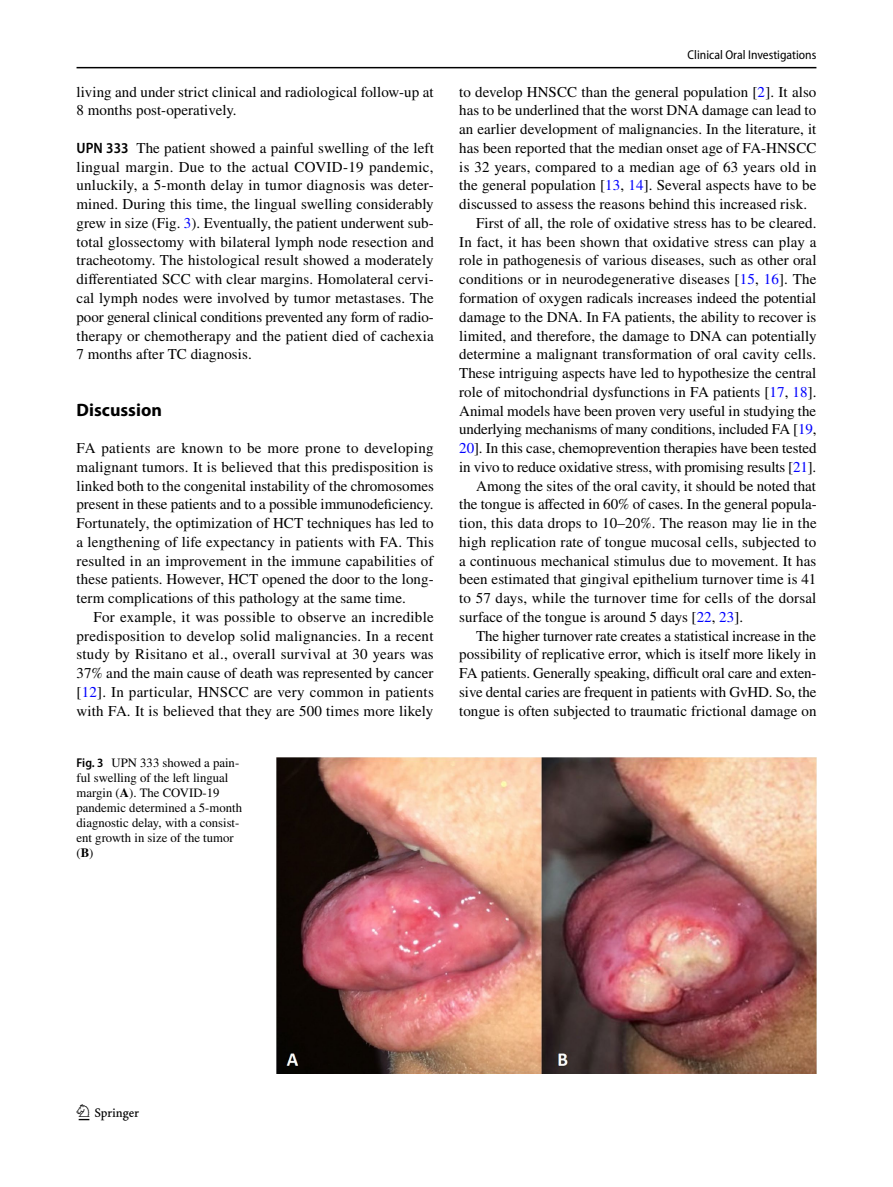
<style>
.page{position:relative;width:893px;height:1187px;background:#fff}
.page>*{position:absolute;margin:0;border:0;box-sizing:border-box;transform-origin:0 0}
.t1{font:22.5px "Springnew Regular 2";color:#000}
.t2{font:700 18px "Myriad Pro";color:#000}
.t3{font:15px/18.8px "STIX";letter-spacing:.005em;color:#000;text-align:justify}
.t4{font:15px "STIX";letter-spacing:-.015em;color:#000}
.t5{font:12.75px/15px "STIX";color:#000}
.t6{font:semi-condensed 12.75px "Myriad Pro";color:#000}
.s1{font-family:"Myriad Pro";font-weight:600;font-stretch:semi-condensed}
.s2{color:#00f}
.s3{font-weight:700}
</style>
<div class="page">
<hr style="left:77px;top:67px;width:739px;height:1px;background:#000">
<img style="left:276px;top:757px;width:540px;height:316px">
<p class="t3" style="left:77px;top:83px;width:359px">living and under strict clinical and radiological follow-up at<br>8 months post-operatively.</p>
<p class="t3" style="left:77px;top:139px;width:359px"><span class="s1">UPN 333</span> The patient showed a painful swelling of the left lingual margin. Due to the actual COVID-19 pandemic, unluckily, a 5-month delay in tumor diagnosis was deter&shy;mined. During this time, the lingual swelling considerably grew in size (Fig. <span class="s2">3</span>). Eventually, the patient underwent sub&shy;total glossectomy with bilateral lymph node resection and tracheotomy. The histological result showed a moderately differentiated SCC with clear margins. Homolateral cervi&shy;cal lymph nodes were involved by tumor metastases. The poor general clinical conditions prevented any form of radio&shy;therapy or chemotherapy and the patient died of cachexia 7 months after TC diagnosis.</p>
<p class="t2" style="left:77px;top:398px;width:87px">Discussion</p>
<p class="t3" style="left:77px;top:439px;width:359px">FA patients are known to be more prone to developing malignant tumors. It is believed that this predisposition is linked both to the congenital instability of the chromosomes present in these patients and to a possible immunodeficiency.<br>Fortunately, the optimization of HCT techniques has led to a lengthening of life expectancy in patients with FA. This resulted in an improvement in the immune capabilities of these patients. However, HCT opened the door to the long&shy;term complications of this pathology at the same time.</p>
<p class="t3" style="left:77px;top:608px;width:359px;text-indent:17px">For example, it was possible to observe an incredible predisposition to develop solid malignancies. In a recent study by Risitano et al., overall survival at 30 years was 37% and the main cause of death was represented by cancer [<span class="s2">12</span>]. In particular, HNSCC are very common in patients with FA. It is believed that they are 500 times more likely</p>
<p class="t5" style="left:77px;top:755px;width:167px"><span class="s1">Fig. 3</span> UPN 333 showed a pain&shy;ful swelling of the left lingual margin (<span class="s3">A</span>). The COVID-19 pandemic determined a 5-month diagnostic delay, with a consist&shy;ent growth in size of the tumor (<span class="s3">B</span>)</p>
<p class="t6" style="left:688px;top:48px;width:130px">Clinical Oral Investigations</p>
<p class="t3" style="left:459px;top:83px;width:359px">to develop HNSCC than the general population [<span class="s2">2</span>]. It also</p>
<p class="t3" style="left:459px;top:102px;width:358px">has to be underlined that the worst DNA damage can lead to</p>
<p class="t3" style="left:459px;top:121px;width:359px">an earlier development of malignancies. In the literature, it</p>
<p class="t3" style="left:459px;top:139px;width:359px">has been reported that the median onset age of FA-HNSCC</p>
<p class="t3" style="left:459px;top:158px;width:359px">is 32 years, compared to a median age of 63 years old in</p>
<p class="t3" style="left:459px;top:177px;width:359px">the general population [<span class="s2">13</span>, <span class="s2">14</span>]. Several aspects have to be</p>
<p class="t3" style="left:459px;top:196px;width:349px">discussed to assess the reasons behind this increased risk.</p>
<p class="t3" style="left:476px;top:214px;width:342px">First of all, the role of oxidative stress has to be cleared.</p>
<p class="t3" style="left:459px;top:233px;width:359px">In fact, it has been shown that oxidative stress can play a</p>
<p class="t3" style="left:459px;top:252px;width:359px">role in pathogenesis of various diseases, such as other oral</p>
<p class="t3" style="left:459px;top:271px;width:359px">conditions or in neurodegenerative diseases [<span class="s2">15</span>, <span class="s2">16</span>]. The</p>
<p class="t3" style="left:459px;top:289px;width:358px">formation of oxygen radicals increases indeed the potential</p>
<p class="t3" style="left:459px;top:308px;width:359px">damage to the DNA. In FA patients, the ability to recover is</p>
<p class="t3" style="left:459px;top:327px;width:359px">limited, and therefore, the damage to DNA can potentially</p>
<p class="t3" style="left:459px;top:346px;width:359px">determine a malignant transformation of oral cavity cells.</p>
<p class="t3" style="left:459px;top:364px;width:359px">These intriguing aspects have led to hypothesize the central</p>
<p class="t3" style="left:459px;top:383px;width:359px">role of mitochondrial dysfunctions in FA patients [<span class="s2">17</span>, <span class="s2">18</span>].</p>
<p class="t3" style="left:459px;top:402px;width:358px">Animal models have been proven very useful in studying the</p>
<p class="t4" style="left:459px;top:419px;width:359px">underlying mechanisms of many conditions, included FA [<span class="s2">19</span>,</p>
<p class="t3" style="left:459px;top:439px;width:359px"><span class="s2">20</span>]. In this case, chemoprevention therapies have been tested</p>
<p class="t3" style="left:459px;top:458px;width:359px">in vivo to reduce oxidative stress, with promising results [<span class="s2">21</span>].</p>
<p class="t3" style="left:476px;top:477px;width:341px">Among the sites of the oral cavity, it should be noted that</p>
<p class="t3" style="left:459px;top:496px;width:359px">the tongue is affected in 60% of cases. In the general popula-</p>
<p class="t3" style="left:459px;top:514px;width:359px">tion, this data drops to 10–20%. The reason may lie in the</p>
<p class="t3" style="left:459px;top:533px;width:358px">high replication rate of tongue mucosal cells, subjected to</p>
<p class="t3" style="left:459px;top:552px;width:359px">a continuous mechanical stimulus due to movement. It has</p>
<p class="t3" style="left:459px;top:571px;width:359px">been estimated that gingival epithelium turnover time is 41</p>
<p class="t3" style="left:459px;top:589px;width:359px">to 57 days, while the turnover time for cells of the dorsal</p>
<p class="t3" style="left:459px;top:608px;width:285px">surface of the tongue is around 5 days [<span class="s2">22</span>, <span class="s2">23</span>].</p>
<p class="t3" style="left:476px;top:627px;width:341px">The higher turnover rate creates a statistical increase in the</p>
<p class="t3" style="left:459px;top:646px;width:359px">possibility of replicative error, which is itself more likely in</p>
<p class="t3" style="left:459px;top:664px;width:359px">FA patients. Generally speaking, difficult oral care and exten-</p>
<p class="t3" style="left:459px;top:683px;width:359px">sive dental caries are frequent in patients with GvHD. So, the</p>
<p class="t3" style="left:459px;top:702px;width:359px">tongue is often subjected to traumatic frictional damage on</p>
<h1 class="t1" style="left:79px;top:1104px;width:62px">1 3</h1>
</div>
